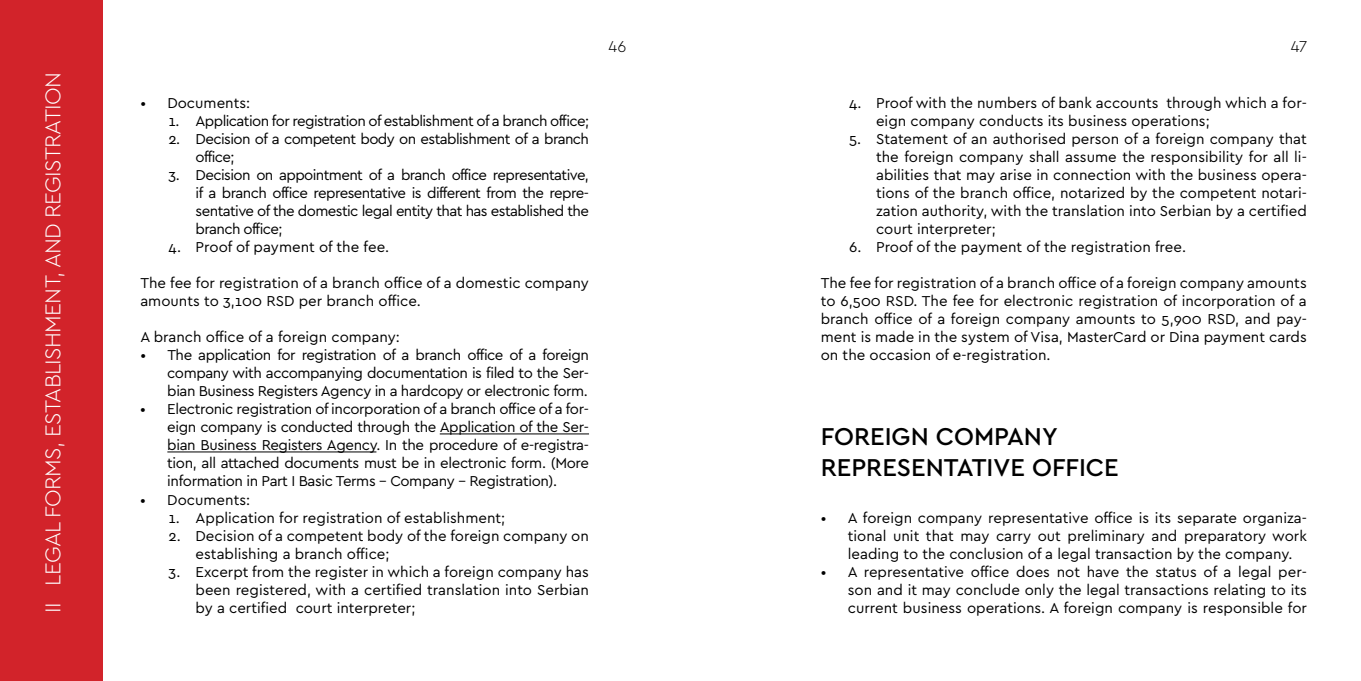
<style>
.page{position:relative;width:1361px;height:681px;background:#fff}
.page>*{position:absolute;margin:0;border:0;box-sizing:border-box;transform-origin:0 0}
.t1{font:500 25.5px/30.6px "Cera Pro";color:#000}
.t2{font:300 22.5px "Cera Pro";letter-spacing:-.03em;color:#fff}
.t3{font:300 16.5px "Cera Pro";color:#000}
.t4{font:15px/18px "Cera Pro";color:#000;text-align:justify}
.t5{font:15px/18px "Cera Pro";letter-spacing:-.04em;color:#000}
</style>
<div class="page">
<div style="left:0;top:0;width:102px;height:680px;background:#d2232a"></div>
<hr style="left:440px;top:433px;width:149px;height:1px;background:#000">
<hr style="left:167px;top:451px;width:209px;height:1px;background:#000">
<h2 class="t2" style="left:38px;top:612px;width:541px;rotate:-90deg">II LEGAL FORMS, ESTABLISHMENT, AND REGISTRATION</h2>
<p class="t4" style="left:140px;top:93px;width:111px">• Documents:</p>
<p class="t5" style="left:169px;top:111px;width:422px">1. Application for registration of establishment of a branch office;</p>
<p class="t5" style="left:196px;top:129px;width:395px;text-indent:-27px">2. Decision of a competent body on establishment of a branch office;</p>
<p class="t4" style="left:196px;top:165px;width:395px;text-indent:-27px">3. Decision on appointment of a branch office representative, if a branch office representative is different from the repre&shy;sentative of the domestic legal entity that has established the branch office;</p>
<p class="t4" style="left:169px;top:237px;width:222px">4. Proof of payment of the fee.</p>
<p class="t4" style="left:140px;top:273px;width:450px">The fee for registration of a branch office of a domestic company amounts to 3,100 RSD per branch office.</p>
<p class="t4" style="left:140px;top:327px;width:261px">A branch office of a foreign company:</p>
<p class="t4" style="left:167px;top:345px;width:423px;text-indent:-27px">• The application for registration of a branch office of a foreign company with accompanying documentation is filed to the Ser&shy;bian Business Registers Agency in a hardcopy or electronic form.</p>
<p class="t4" style="left:167px;top:399px;width:423px;text-indent:-27px">• Electronic registration of incorporation of a branch office of a for&shy;eign company is conducted through the Application of the Ser&shy;bian Business Registers Agency. In the procedure of e-registra&shy;tion, all attached documents must be in electronic form. (More information in Part I Basic Terms – Company – Registration).</p>
<p class="t4" style="left:140px;top:489px;width:111px">• Documents:</p>
<p class="t4" style="left:169px;top:507px;width:338px">1. Application for registration of establishment;</p>
<p class="t4" style="left:196px;top:525px;width:395px;text-indent:-27px">2. Decision of a competent body of the foreign company on establishing a branch office;</p>
<p class="t4" style="left:196px;top:561px;width:395px;text-indent:-27px">3. Excerpt from the register in which a foreign company has been registered, with a certified translation into Serbian by a certified court interpreter;</p>
<p class="t3" style="left:608px;top:35px;width:19px">46</p>
<p class="t3" style="left:1290px;top:35px;width:18px">47</p>
<p class="t4" style="left:876px;top:93px;width:432px;text-indent:-27px">4. Proof with the numbers of bank accounts through which a for&shy;eign company conducts its business operations;</p>
<p class="t4" style="left:876px;top:129px;width:432px;text-indent:-27px">5. Statement of an authorised person of a foreign company that the foreign company shall assume the responsibility for all li&shy;abilities that may arise in connection with the business opera&shy;tions of the branch office, notarized by the competent notari&shy;zation authority, with the translation into Serbian by a certified court interpreter;</p>
<p class="t4" style="left:849px;top:237px;width:338px">6. Proof of the payment of the registration free.</p>
<p class="t4" style="left:821px;top:273px;width:488px">The fee for registration of a branch office of a foreign company amounts to 6,500 RSD. The fee for electronic registration of incorporation of a branch office of a foreign company amounts to 5,900 RSD, and pay&shy;ment is made in the system of Visa, MasterCard or Dina payment cards on the occasion of e-registration.</p>
<h1 class="t1" style="left:821px;top:420px;width:299px">FOREIGN COMPANY<br>REPRESENTATIVE OFFICE</h1>
<p class="t4" style="left:848px;top:507px;width:460px;text-indent:-27px">• A foreign company representative office is its separate organiza&shy;tional unit that may carry out preliminary and preparatory work leading to the conclusion of a legal transaction by the company.</p>
<p class="t4" style="left:848px;top:561px;width:461px;text-indent:-27px">• A representative office does not have the status of a legal per&shy;son and it may conclude only the legal transactions relating to its current business operations. A foreign company is responsible for</p>
</div>
